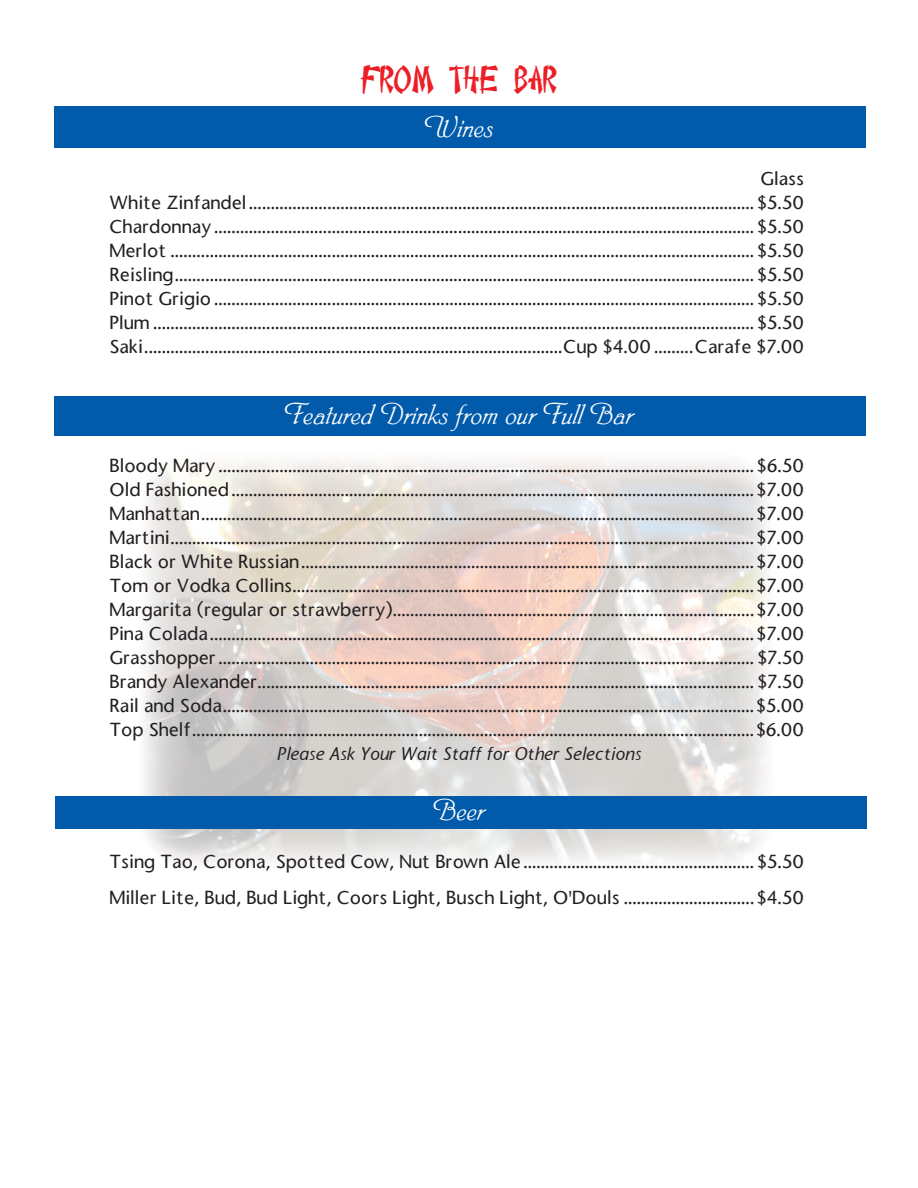
<style>
.page{position:relative;width:918px;height:1188px;background:#fff}
.page>*{position:absolute;margin:0;border:0;box-sizing:border-box;transform-origin:0 0}
.t1{font:italic 28.5px "Phyllis ATT";color:#fff}
.t2{font:28.5px "Chinese Takeaway";color:#ed1e26}
.t3{font:500 18px/24px "Stone Sans";color:#231f20;text-align:justify}
.t4{font:italic 500 18px "Stone Sans";color:#231f20}
</style>
<div class="page">
<img style="left:138px;top:459px;width:636px;height:403px">
<div style="left:54px;top:106px;width:811px;height:42px;background:#015aaa"></div>
<div style="left:54px;top:396px;width:811px;height:39px;background:#015aaa"></div>
<div style="left:56px;top:796px;width:811px;height:32px;background:#015aaa"></div>
<h1 class="t2" style="left:361px;top:65px;width:198px">FROM THE BAR</h1>
<h1 class="t1" style="left:424px;top:110px;width:71px">Wines</h1>
<p class="t3" style="left:109px;top:167px;width:696px;text-indent:651px">Glass White Zinfandel .................................................................................................................... $5.50<br>Chardonnay ............................................................................................................................ $5.50<br>Merlot ...................................................................................................................................... $5.50<br>Reisling..................................................................................................................................... $5.50<br>Pinot Grigio ............................................................................................................................ $5.50<br>Plum .......................................................................................................................................... $5.50<br>Saki................................................................................................Cup $4.00 .........Carafe $7.00</p>
<h1 class="t1" style="left:285px;top:396px;width:350px">Featured Drinks from our Full Bar</h1>
<p class="t3" style="left:109px;top:453px;width:696px">Bloody Mary ........................................................................................................................... $6.50<br>Old Fashioned........................................................................................................................$7.00<br>Manhattan...............................................................................................................................$7.00<br>Martini......................................................................................................................................$7.00<br>Black or White Russian........................................................................................................$7.00<br>Tom or Vodka Collins..........................................................................................................$7.00<br>Margarita (regular or strawberry)...................................................................................$7.00<br>Pina Colada.............................................................................................................................$7.00<br>Grasshopper........................................................................................................................... $7.50<br>Brandy Alexander.................................................................................................................. $7.50<br>Rail and Soda..........................................................................................................................$5.00<br>Top Shelf.................................................................................................................................$6.00</p>
<p class="t4" style="left:277px;top:742px;width:366px">Please Ask Your Wait Staff for Other Selections</p>
<h1 class="t1" style="left:433px;top:792px;width:53px">Beer</h1>
<p class="t3" style="left:110px;top:843px;width:696px;line-height:36px">Tsing Tao, Corona, Spotted Cow, Nut Brown Ale..................................................... $5.50<br>Miller Lite, Bud, Bud Light, Coors Light, Busch Light, O'Douls ..............................$4.50</p>
</div>
